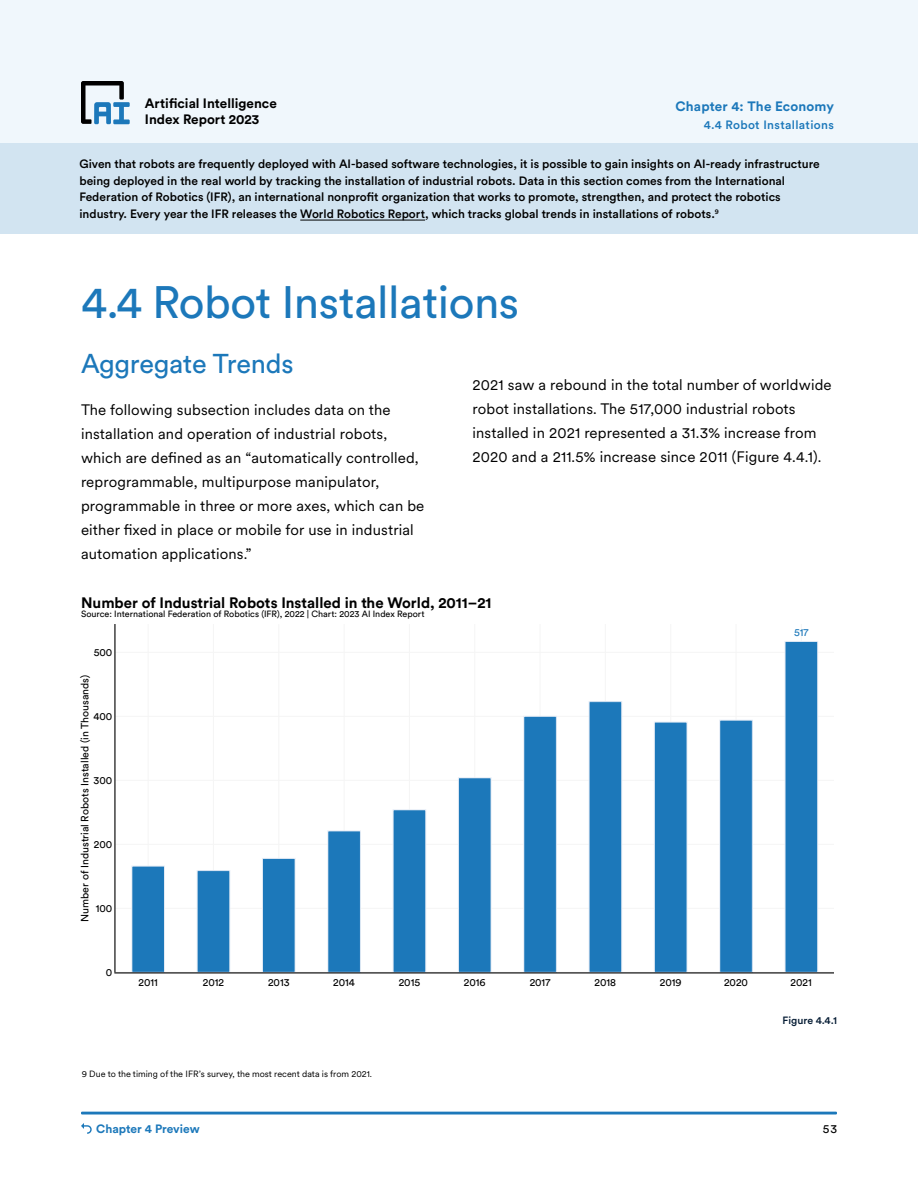
<style>
.page{position:relative;width:918px;height:1188px;background:#fff}
.page>*{position:absolute;margin:0;border:0;box-sizing:border-box;transform-origin:0 0}
.t1{font:45px "Circular Std";letter-spacing:-.01em;color:#1c78ba}
.t2{font:27px "Circular Std";letter-spacing:-.01em;color:#1c78ba}
.t3{font:15px/24px "Circular XX";letter-spacing:.01em;color:#000}
.t4{font:700 15px "Circular Std";color:#000}
.t5{font:700 13.5px/15.9px "Circular Std";color:#000}
.t6{font:700 13.5px "Circular Std";letter-spacing:.01em;color:#1c78ba}
.t7{font:500 12px/16.5px "Circular Std";color:#000}
.t8{font:500 12px "Circular Std";letter-spacing:.03em;color:#1c78ba}
.t9{font:700 12px "Circular Std";color:#1c78ba}
.t10{font:12px "Circular Std";color:#000}
.t11{font:10.5px "Circular Std";color:#000}
.t12{font:500 10.5px "Circular Std";letter-spacing:-.005em;color:#041b33}
.t13{font:10.5px "Circular Std";color:#1c78ba}
.t14{font:9px "Circular Std";color:#000}
.t15{font:9px "Circular XX";color:#000}
</style>
<div class="page">
<svg style="left:81px;top:1123px;width:11px;height:11px"></svg>
<hr style="left:81px;top:1112px;width:756px;height:2px;background:#1c78ba">
<div style="left:0;top:77px;width:918px;height:157px;background:#d2e4f1"></div>
<hr style="left:300px;top:220px;width:125px;height:1px;background:#000">
<hr style="left:148px;top:624px;width:1px;height:348px;background:#f5f5f5">
<hr style="left:213px;top:624px;width:1px;height:348px;background:#f5f5f5">
<hr style="left:279px;top:624px;width:1px;height:348px;background:#f5f5f5">
<hr style="left:344px;top:624px;width:1px;height:348px;background:#f5f5f5">
<hr style="left:409px;top:624px;width:1px;height:348px;background:#f5f5f5">
<hr style="left:474px;top:624px;width:1px;height:348px;background:#f5f5f5">
<hr style="left:540px;top:624px;width:1px;height:348px;background:#f5f5f5">
<hr style="left:605px;top:624px;width:1px;height:348px;background:#f5f5f5">
<hr style="left:670px;top:624px;width:1px;height:348px;background:#f5f5f5">
<hr style="left:736px;top:624px;width:1px;height:348px;background:#f5f5f5">
<hr style="left:801px;top:624px;width:1px;height:348px;background:#f5f5f5">
<hr style="left:116px;top:908px;width:718px;height:1px;background:#f5f5f5">
<hr style="left:116px;top:844px;width:718px;height:1px;background:#f5f5f5">
<hr style="left:116px;top:780px;width:718px;height:1px;background:#f5f5f5">
<hr style="left:116px;top:716px;width:718px;height:1px;background:#f5f5f5">
<hr style="left:116px;top:652px;width:718px;height:1px;background:#f5f5f5">
<div style="left:132px;top:866px;width:32px;height:106px;background:#1c78ba"></div>
<div style="left:132px;top:866px;width:33px;height:106px;border:1px solid #e5ecf6"></div>
<div style="left:197px;top:871px;width:33px;height:101px;background:#1c78ba"></div>
<div style="left:262px;top:858px;width:33px;height:114px;background:#1c78ba"></div>
<div style="left:262px;top:858px;width:33px;height:114px;border:1px solid #e5ecf6"></div>
<div style="left:328px;top:831px;width:32px;height:141px;background:#1c78ba"></div>
<div style="left:328px;top:831px;width:33px;height:141px;border:1px solid #e5ecf6"></div>
<div style="left:393px;top:810px;width:33px;height:162px;background:#1c78ba"></div>
<div style="left:393px;top:810px;width:33px;height:162px;border:1px solid #e5ecf6"></div>
<div style="left:458px;top:778px;width:33px;height:194px;background:#1c78ba"></div>
<div style="left:458px;top:778px;width:33px;height:194px;border:1px solid #e5ecf6"></div>
<div style="left:524px;top:716px;width:32px;height:256px;background:#1c78ba"></div>
<div style="left:524px;top:716px;width:33px;height:256px;border:1px solid #e5ecf6"></div>
<div style="left:589px;top:702px;width:33px;height:270px;background:#1c78ba"></div>
<div style="left:589px;top:701px;width:33px;height:271px;border:1px solid #e5ecf6"></div>
<div style="left:654px;top:722px;width:33px;height:250px;background:#1c78ba"></div>
<div style="left:654px;top:722px;width:33px;height:250px;border:1px solid #e5ecf6"></div>
<div style="left:720px;top:720px;width:32px;height:252px;background:#1c78ba"></div>
<div style="left:720px;top:720px;width:33px;height:252px;border:1px solid #e5ecf6"></div>
<div style="left:785px;top:641px;width:33px;height:331px;background:#1c78ba"></div>
<div style="left:785px;top:641px;width:33px;height:331px;border:1px solid #e5ecf6"></div>
<hr style="left:114px;top:972px;width:720px;height:1px;background:#000">
<hr style="left:114px;top:624px;width:2px;height:348px;background:#000">
<div style="left:0;top:0;width:918px;height:143px;background:#f0f7fc"></div>
<svg style="left:81px;top:81px;width:49px;height:43px"></svg>
<p class="t5" style="left:145px;top:95px;width:133px">Artificial Intelligence<br>Index Report 2023</p>
<p class="t6" style="left:676px;top:98px;width:160px">Chapter 4: The Economy</p>
<p class="t8" style="left:704px;top:117px;width:132px">4.4 Robot Installations</p>
<p class="t7" style="left:79px;top:156px;width:742px">Given that robots are frequently deployed with AI-based software technologies, it is possible to gain insights on AI-ready infrastructure being deployed in the real world by tracking the installation of industrial robots. Data in this section comes from the International Federation of Robotics (IFR), an international nonprofit organization that works to promote, strengthen, and protect the robotics industry. Every year the IFR releases the World Robotics Report, which tracks global trends in installations of robots.<sup>9</sup></p>
<h1 class="t1" style="left:81px;top:275px;width:440px">4.4 Robot Installations</h1>
<h2 class="t2" style="left:81px;top:347px;width:214px">Aggregate Trends</h2>
<p class="t3" style="left:81px;top:397px;width:345px">The following subsection includes data on the installation and operation of industrial robots, which are defined as an “automatically controlled, reprogrammable, multipurpose manipulator, programmable in three or more axes, which can be either fixed in place or mobile for use in industrial automation applications.”</p>
<p class="t3" style="left:472px;top:372px;width:361px">2021 saw a rebound in the total number of worldwide robot installations. The 517,000 industrial robots installed in 2021 represented a 31.3% increase from 2020 and a 211.5% increase since 2011 (Figure 4.4.1).</p>
<p class="t4" style="left:81px;top:593px;width:412px">Number of Industrial Robots Installed in the World, 2011–21</p>
<p class="t14" style="left:81px;top:609px;width:345px">Source: International Federation of Robotics (IFR), 2022 | Chart: 2023 AI Index Report</p>
<p class="t11" style="left:94px;top:646px;width:20px">500</p>
<p class="t11" style="left:78px;top:922px;width:249px;rotate:-90deg">Number of Industrial Robots Installed (in Thousands)</p>
<p class="t11" style="left:93px;top:710px;width:20px">400</p>
<p class="t11" style="left:94px;top:774px;width:20px">300</p>
<p class="t11" style="left:94px;top:838px;width:20px">200</p>
<p class="t11" style="left:96px;top:902px;width:18px">100</p>
<p class="t11" style="left:106px;top:966px;width:8px">0</p>
<p class="t13" style="left:794px;top:626px;width:16px">517</p>
<p class="t11" style="left:138px;top:976px;width:21px">2011</p>
<p class="t11" style="left:203px;top:976px;width:23px">2012</p>
<p class="t11" style="left:268px;top:976px;width:23px">2013</p>
<p class="t11" style="left:333px;top:976px;width:23px">2014</p>
<p class="t11" style="left:399px;top:976px;width:23px">2015</p>
<p class="t11" style="left:464px;top:976px;width:23px">2016</p>
<p class="t11" style="left:530px;top:976px;width:22px">2017</p>
<p class="t11" style="left:595px;top:976px;width:23px">2018</p>
<p class="t11" style="left:660px;top:976px;width:23px">2019</p>
<p class="t11" style="left:724px;top:976px;width:25px">2020</p>
<p class="t11" style="left:791px;top:976px;width:23px">2021</p>
<p class="t15" style="left:82px;top:1068px;width:292px">9 Due to the timing of the IFR’s survey, the most recent data is from 2021.</p>
<p class="t12" style="left:783px;top:1013px;width:56px">Figure 4.4.1</p>
<p class="t9" style="left:96px;top:1121px;width:105px">Chapter 4 Preview</p>
<p class="t10" style="left:823px;top:1122px;width:16px">53</p>
</div>
